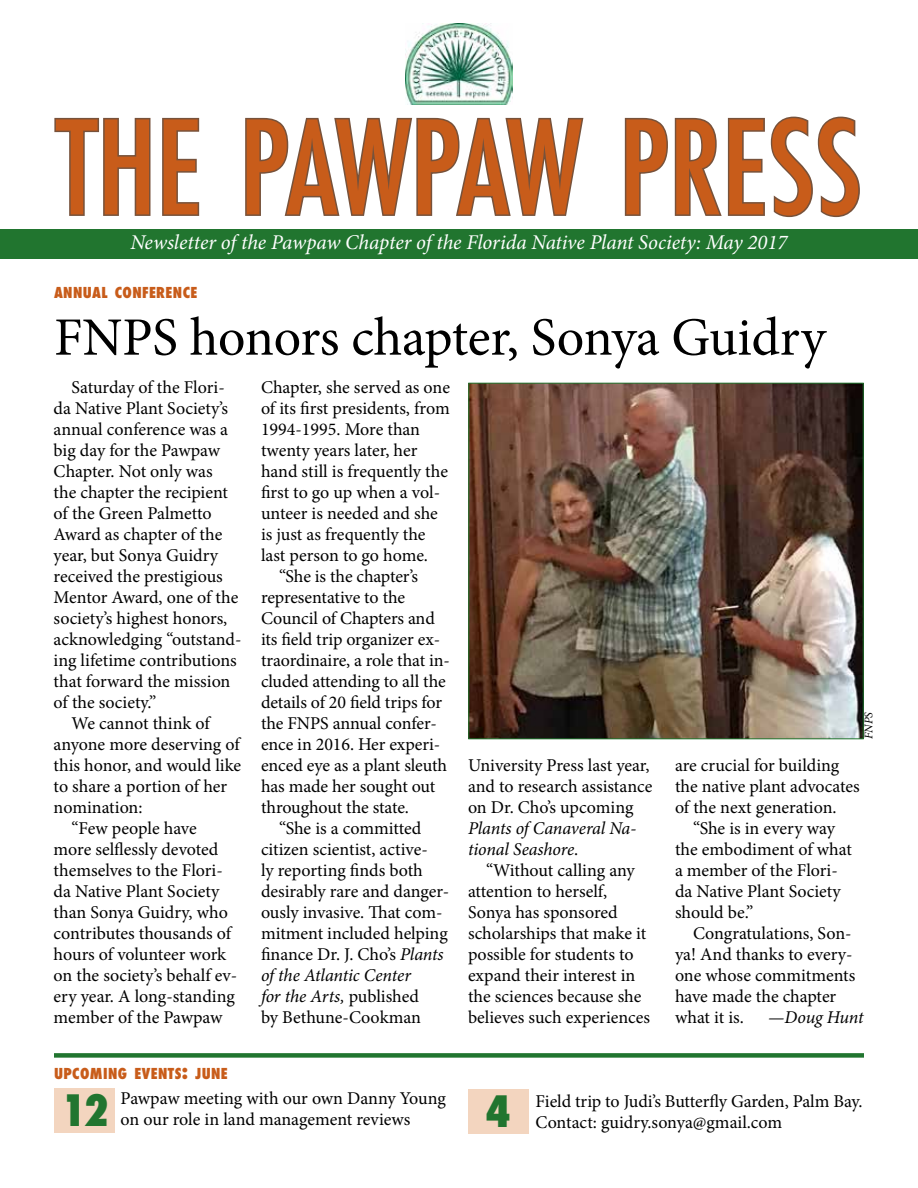
<style>
.page{position:relative;width:918px;height:1188px;background:#fff}
.page>*{position:absolute;margin:0;border:0;box-sizing:border-box;transform-origin:0 0}
.t1{font:500 condensed 126px "Futura";color:#c85c1a}
.t2{font:54px "Minion Pro";letter-spacing:-.01em;color:#000}
.t3{font:800 condensed 42px "Futura";color:#21752f}
.t4{font:italic 21px "Minion Pro";letter-spacing:-.005em;color:#fff}
.t5{font:18px/21px "Minion Pro";letter-spacing:-.005em;color:#000}
.t6{font:italic 18px/21px "Minion Pro";letter-spacing:-.01em;color:#000}
.t7{font:800 condensed 14.7px "Futura";letter-spacing:.03em;color:#c85c1a}
.t8{font:italic 12px "Minion Pro";color:#000}
.s1{font-style:italic}
.s2{font-style:normal}
.s3{font-size:21px}
</style>
<div class="page">
<svg style="left:54px;top:117px;width:97px;height:99px"></svg>
<svg style="left:162px;top:117px;width:38px;height:99px"></svg>
<svg style="left:244px;top:104px;width:341px;height:155px"></svg>
<svg style="left:624px;top:116px;width:236px;height:102px"></svg>
<div style="left:0;top:229px;width:918px;height:29px;background:#21752f"></div>
<img style="left:405px;top:23px;width:108px;height:81px">
<div style="left:55px;top:1088px;width:60px;height:45px;background:#f3d5bf"></div>
<div style="left:468px;top:1089px;width:60px;height:45px;background:#f3d5bf"></div>
<div style="left:54px;top:1053px;width:810px;height:5px;background:#21752f"></div>
<img style="left:470px;top:385px;width:392px;height:352px">
<div style="left:468px;top:383px;width:396px;height:356px;border:1px solid #21752f"></div>
<h1 class="t1" style="left:56px;top:87px;width:807px">THE PAWPAW PRESS</h1>
<p class="t4" style="left:130px;top:228px;width:659px">Newsletter of the Pawpaw Chapter of the Florida Native Plant Society: May 2017</p>
<p class="t7" style="left:54px;top:282px;width:145px">ANNUAL CONFERENCE</p>
<h2 class="t2" style="left:54px;top:301px;width:773px">FNPS honors chapter, Sonya Guidry</h2>
<p class="t5" style="left:261px;top:377px;width:191px">Chapter, she served as one</p>
<p class="t5" style="left:261px;top:398px;width:190px">of its first presidents, from</p>
<p class="t5" style="left:261px;top:419px;width:161px">1994-1995. More than</p>
<p class="t5" style="left:261px;top:440px;width:158px">twenty years later, her</p>
<p class="t5" style="left:261px;top:461px;width:188px">hand still is frequently the</p>
<p class="t5" style="left:261px;top:482px;width:181px">first to go up when a vol-</p>
<p class="t5" style="left:261px;top:503px;width:178px">unteer is needed and she</p>
<p class="t5" style="left:261px;top:524px;width:166px">is just as frequently the</p>
<p class="t5" style="left:261px;top:545px;width:169px">last person to go home.</p>
<p class="t5" style="left:279px;top:566px;width:141px">“She is the chapter’s</p>
<p class="t5" style="left:261px;top:587px;width:146px">representative to the</p>
<p class="t5" style="left:261px;top:608px;width:175px">Council of Chapters and</p>
<p class="t5" style="left:261px;top:629px;width:181px">its field trip organizer ex-</p>
<p class="t5" style="left:261px;top:650px;width:190px">traordinaire, a role that in-</p>
<p class="t5" style="left:261px;top:671px;width:186px">cluded attending to all the</p>
<p class="t5" style="left:261px;top:692px;width:183px">details of 20 field trips for</p>
<p class="t5" style="left:261px;top:713px;width:177px">the FNPS annual confer-</p>
<p class="t5" style="left:261px;top:734px;width:181px">ence in 2016. Her experi-</p>
<p class="t5" style="left:261px;top:755px;width:188px">enced eye as a plant sleuth</p>
<p class="t5" style="left:261px;top:776px;width:176px">has made her sought out</p>
<p class="t5" style="left:261px;top:797px;width:149px">throughout the state.</p>
<p class="t5" style="left:279px;top:818px;width:144px">“She is a committed</p>
<p class="t5" style="left:261px;top:839px;width:168px">citizen scientist, active-</p>
<p class="t5" style="left:261px;top:860px;width:163px">ly reporting finds both</p>
<p class="t5" style="left:261px;top:881px;width:190px">desirably rare and danger-</p>
<p class="t5" style="left:261px;top:902px;width:183px">ously invasive. That com-</p>
<p class="t5" style="left:261px;top:923px;width:188px">mitment included helping</p>
<p class="t5" style="left:261px;top:944px;width:184px">finance Dr. J. Cho’s <span class="s1">Plants</span></p>
<p class="t6" style="left:261px;top:965px;width:151px">of the Atlantic Center</p>
<p class="t6" style="left:261px;top:986px;width:160px">for the Arts, <span class="s2">published</span></p>
<p class="t5" style="left:261px;top:1007px;width:161px">by Bethune-Cookman</p>
<p class="t5" style="left:72px;top:377px;width:155px">Saturday of the Flori-</p>
<p class="t5" style="left:54px;top:398px;width:176px">da Native Plant Society’s</p>
<p class="t5" style="left:54px;top:419px;width:176px">annual conference was a</p>
<p class="t5" style="left:54px;top:440px;width:168px">big day for the Pawpaw</p>
<p class="t5" style="left:54px;top:461px;width:161px">Chapter. Not only was</p>
<p class="t5" style="left:54px;top:482px;width:176px">the chapter the recipient</p>
<p class="t5" style="left:54px;top:503px;width:160px">of the Green Palmetto</p>
<p class="t5" style="left:54px;top:524px;width:170px">Award as chapter of the</p>
<p class="t5" style="left:54px;top:545px;width:166px">year, but Sonya Guidry</p>
<p class="t5" style="left:54px;top:566px;width:171px">received the prestigious</p>
<p class="t5" style="left:54px;top:587px;width:186px">Mentor Award, one of the</p>
<p class="t5" style="left:54px;top:608px;width:175px">society’s highest honors,</p>
<p class="t5" style="left:54px;top:629px;width:189px">acknowledging “outstand-</p>
<p class="t5" style="left:54px;top:650px;width:185px">ing lifetime contributions</p>
<p class="t5" style="left:54px;top:671px;width:178px">that forward the mission</p>
<p class="t5" style="left:54px;top:692px;width:104px">of the society.”</p>
<p class="t5" style="left:72px;top:713px;width:140px">We cannot think of</p>
<p class="t5" style="left:54px;top:734px;width:188px">anyone more deserving of</p>
<p class="t5" style="left:54px;top:755px;width:189px">this honor, and would like</p>
<p class="t5" style="left:54px;top:776px;width:175px">to share a portion of her</p>
<p class="t5" style="left:54px;top:797px;width:90px">nomination:</p>
<p class="t5" style="left:72px;top:818px;width:127px">“Few people have</p>
<p class="t5" style="left:54px;top:839px;width:166px">more selflessly devoted</p>
<p class="t5" style="left:54px;top:860px;width:171px">themselves to the Flori-</p>
<p class="t5" style="left:54px;top:881px;width:167px">da Native Plant Society</p>
<p class="t5" style="left:54px;top:902px;width:176px">than Sonya Guidry, who</p>
<p class="t5" style="left:54px;top:923px;width:179px">contributes thousands of</p>
<p class="t5" style="left:54px;top:944px;width:174px">hours of volunteer work</p>
<p class="t5" style="left:54px;top:965px;width:185px">on the society’s behalf ev-</p>
<p class="t5" style="left:54px;top:986px;width:183px">ery year. A long-standing</p>
<p class="t5" style="left:54px;top:1007px;width:170px">member of the Pawpaw</p>
<p class="t8" style="left:860px;top:739px;width:29px;rotate:-90deg">FNPS</p>
<p class="t5" style="left:468px;top:755px;width:186px">University Press last year, and to research assistance on Dr. Cho’s upcoming</p>
<p class="t6" style="left:468px;top:818px;width:170px">Plants of Canaveral Na&shy;tional Seashore<span class="s2">.</span></p>
<p class="t5" style="left:468px;top:860px;width:184px;text-indent:18px">“Without calling any attention to herself,<br>Sonya has sponsored scholarships that make it possible for students to expand their interest in the sciences because she believes such experiences</p>
<p class="t5" style="left:675px;top:755px;width:186px">are crucial for building the native plant advocates of the next generation.</p>
<p class="t5" style="left:675px;top:818px;width:178px;text-indent:18px">“She is in every way the embodiment of what a member of the Flori&shy;da Native Plant Society should be.”</p>
<p class="t5" style="left:675px;top:923px;width:182px;text-indent:18px">Congratulations, Son&shy;ya! And thanks to every&shy;one whose commitments have made the chapter what it is.</p>
<p class="t6" style="left:768px;top:1007px;width:97px">—Doug Hunt</p>
<p class="t7" style="left:54px;top:1064px;width:175px">UPCOMING EVENTS<span class="s3">:</span> JUNE</p>
<h3 class="t3" style="left:61px;top:1082px;width:49px">12</h3>
<h3 class="t3" style="left:485px;top:1082px;width:27px">4</h3>
<p class="t5" style="left:121px;top:1087px;width:327px;line-height:21.6px">Pawpaw meeting with our own Danny Young on our role in land management reviews</p>
<p class="t5" style="left:535px;top:1091px;width:329px">Field trip to Judi’s Butterfly Garden, Palm Bay.<br>Contact: guidry.sonya@gmail.com</p>
</div>
